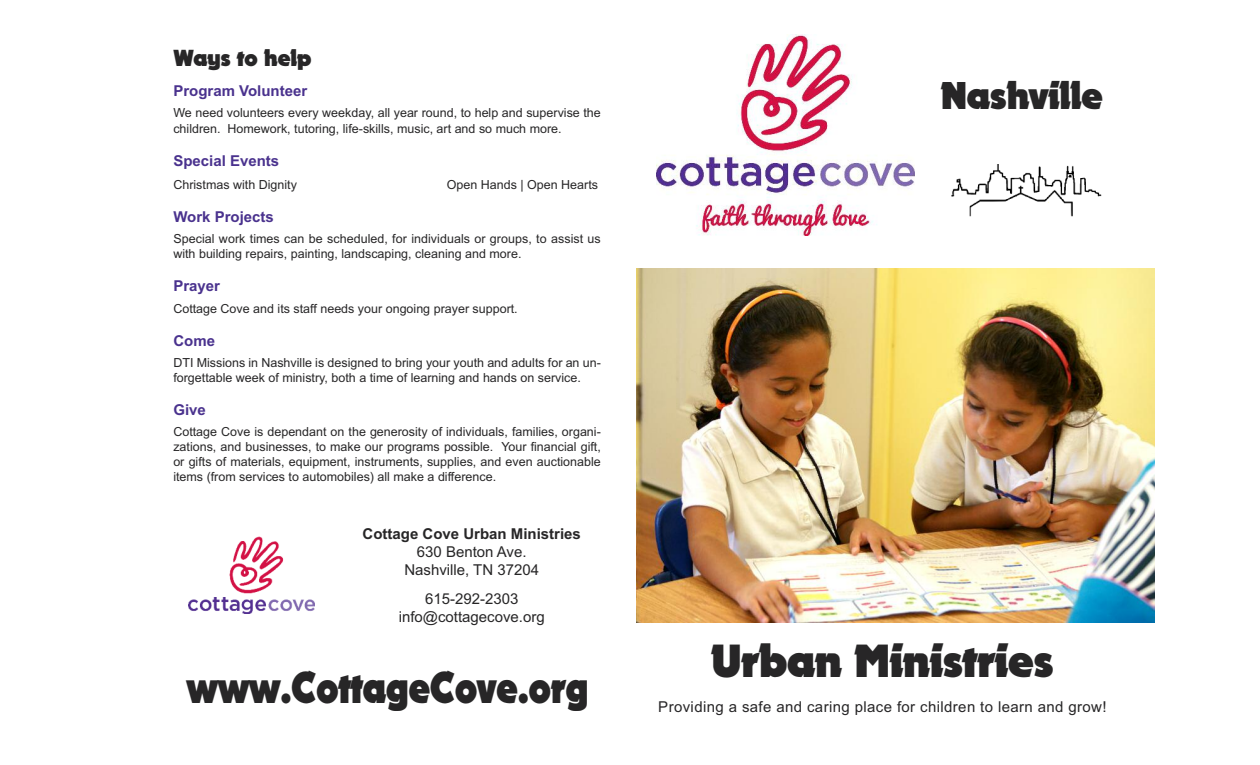
<style>
.page{position:relative;width:1260px;height:765px;background:#fff}
.page>*{position:absolute;margin:0;border:0;box-sizing:border-box;transform-origin:0 0}
.t1{font:45px "November";color:#272627}
.t2{font:43.12px "November";color:#272627;scale:.87 1}
.t3{font:37.5px "November";color:#272627}
.t4{font:22.5px "November";color:#272627}
.t5{font:15px/18px "Arial";color:#272627;text-align:center}
.t6{font:700 15px "Arial";color:#4a328e}
.t7{font:15px "Arial";letter-spacing:.025em;color:#272627}
.t8{font:700 15px "Arial";color:#272627}
.t9{font:12.5px/15px "Arial";color:#272627}
</style>
<div class="page">
<img style="left:657px;top:35px;width:257px;height:200px">
<img style="left:951px;top:164px;width:151px;height:53px">
<img style="left:636px;top:268px;width:518px;height:354px">
<div style="left:1046px;top:203px;width:16px;height:13px;background:#fff"></div>
<div style="left:1049px;top:199px;width:10px;height:7px;background:#fff"></div>
<div style="left:1057px;top:205px;width:10px;height:7px;background:#fff"></div>
<img style="left:188px;top:536px;width:126px;height:78px">
<h3 class="t4" style="left:174px;top:45px;width:139px">Ways to help</h3>
<p class="t6" style="left:173px;top:82px;width:135px">Program Volunteer</p>
<p class="t9" style="left:173px;top:104px;width:429px;line-height:16.9px">We need volunteers every weekday, all year round, to help and supervise the children. Homework, tutoring, life-skills, music, art and so much more.</p>
<p class="t6" style="left:173px;top:153px;width:107px">Special Events</p>
<p class="t9" style="left:173px;top:177px;width:125px">Christmas with Dignity</p>
<p class="t9" style="left:447px;top:177px;width:153px">Open Hands | Open Hearts</p>
<p class="t6" style="left:173px;top:208px;width:102px">Work Projects</p>
<p class="t9" style="left:173px;top:231px;width:429px">Special work times can be scheduled, for individuals or groups, to assist us with building repairs, painting, landscaping, cleaning and more.</p>
<p class="t6" style="left:173px;top:277px;width:48px">Prayer</p>
<p class="t9" style="left:173px;top:301px;width:346px">Cottage Cove and its staff needs your ongoing prayer support.</p>
<p class="t6" style="left:173px;top:332px;width:43px">Come</p>
<p class="t9" style="left:173px;top:355px;width:429px">DTI Missions in Nashville is designed to bring your youth and adults for an un&shy;forgettable week of ministry, both a time of learning and hands on service.</p>
<p class="t6" style="left:173px;top:401px;width:34px">Give</p>
<p class="t9" style="left:173px;top:424px;width:429px;text-align:justify">Cottage Cove is dependant on the generosity of individuals, families, organi&shy;zations, and businesses, to make our programs possible. Your financial gift, or gifts of materials, equipment, instruments, supplies, and even auctionable items (from services to automobiles) all make a difference.</p>
<p class="t8" style="left:363px;top:525px;width:220px">Cottage Cove Urban Ministries</p>
<p class="t5" style="left:404px;top:543px;width:136px">630 Benton Ave.<br>Nashville, TN 37204</p>
<p class="t5" style="left:399px;top:590px;width:148px">615-292-2303 info@cottagecove.org</p>
<h2 class="t2" style="left:187px;top:661px;width:463px">www.CottageCove.org</h2>
<h3 class="t3" style="left:941px;top:73px;width:163px">Nashville</h3>
<h1 class="t1" style="left:712px;top:635px;width:343px">Urban Ministries</h1>
<p class="t7" style="left:658px;top:698px;width:450px">Providing a safe and caring place for children to learn and grow!</p>
</div>
